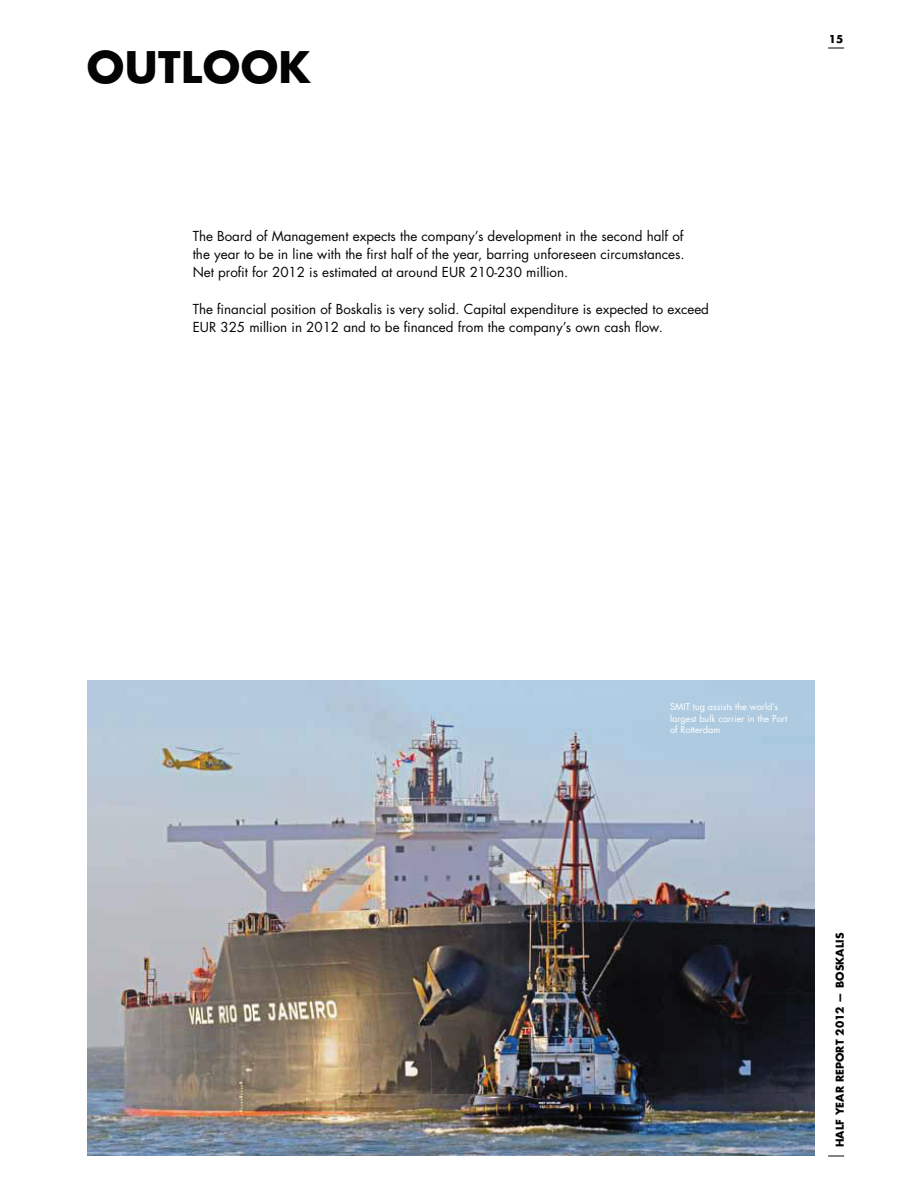
<style>
.page{position:relative;width:918px;height:1188px;background:#fff}
.page>*{position:absolute;margin:0;border:0;box-sizing:border-box;transform-origin:0 0}
.t1{font:700 42.3px "Futura Std";letter-spacing:.01em;color:#040503}
.t2{font:13.35px/18.3px "Futura Std";color:#040503;text-align:justify}
.t3{font:700 10.65px "Futura Std";letter-spacing:.01em;color:#040503}
.t4{font:9.15px/11.2px "Futura Std";color:#fff}
</style>
<div class="page">
<svg style="left:828px;top:48px;width:16px;height:1px"></svg>
<svg style="left:828px;top:1156px;width:16px;height:1px"></svg>
<img style="left:87px;top:681px;width:728px;height:475px">
<h1 class="t1" style="left:87px;top:48px;width:225px">OUTLOOK</h1>
<p class="t2" style="left:193px;top:228px;width:493px">The Board of Management expects the company’s development in the second half of the year to be in line with the first half of the year, barring unforeseen circumstances.<br>Net profit for 2012 is estimated at around EUR 210-230 million.</p>
<p class="t2" style="left:193px;top:301px;width:518px">The financial position of Boskalis is very solid. Capital expenditure is expected to exceed<br>EUR 325 million in 2012 and to be financed from the company’s own cash flow.</p>
<p class="t3" style="left:829px;top:35px;width:16px">15</p>
<p class="t4" style="left:670px;top:702px;width:119px">SMIT tug assists the world’s largest bulk carrier in the Port of Rotterdam</p>
<p class="t3" style="left:835px;top:1147px;width:216px;rotate:-90deg">HALF YEAR REPORT 2012 — BOSKALIS</p>
</div>
